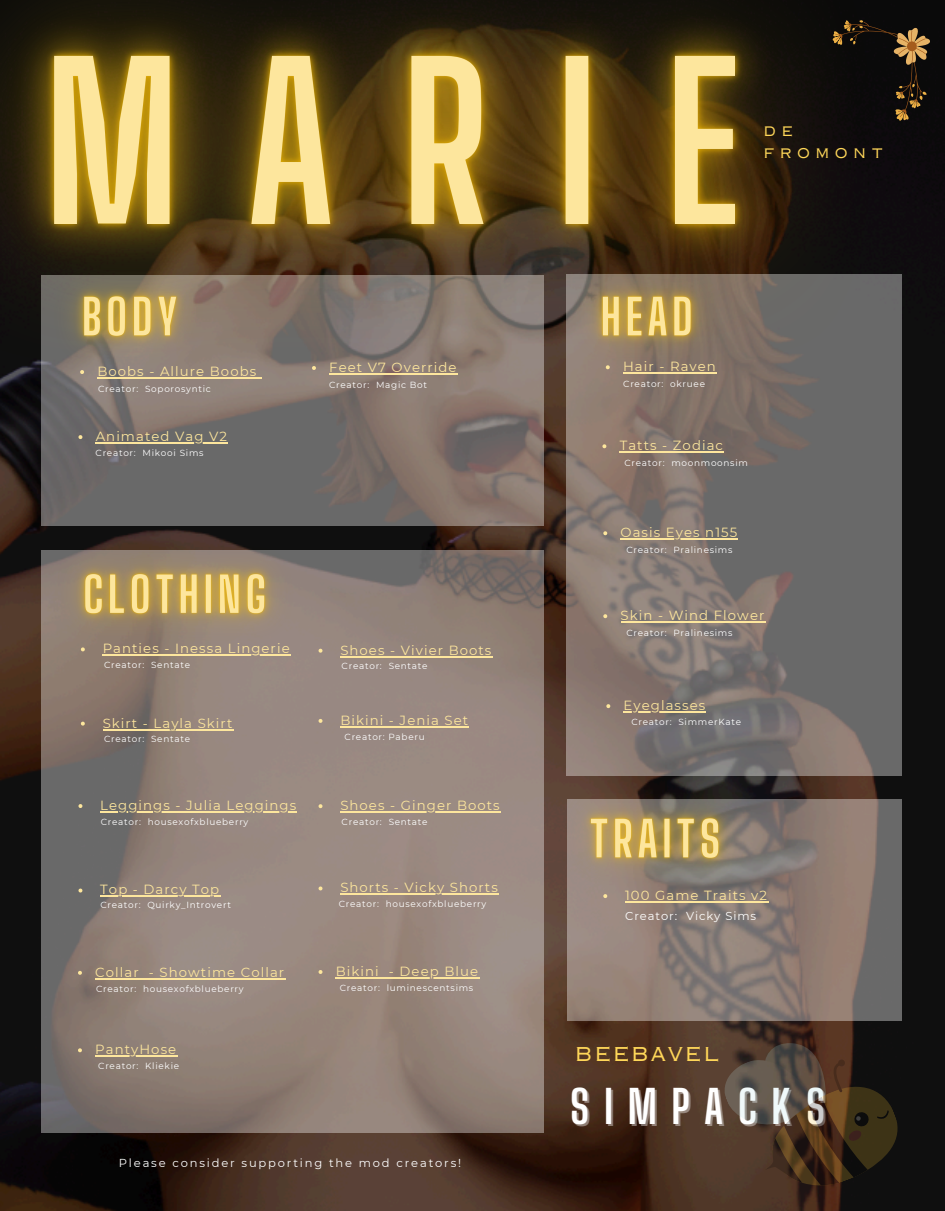
<style>
.page{position:relative;width:945px;height:1211px;background:#fff}
.page>*{position:absolute;margin:0;border:0;box-sizing:border-box;transform-origin:0 0}
.t1{font:700 45.41px "Big Shoulders Display";letter-spacing:.32em;color:#fff}
.t2{font:22.93px "Copperplate Gothic LT Pro 32 AB";letter-spacing:.08em;color:#ffd759}
.t3{font:15.75px/21.7px "Copperplate Gothic LT Pro 32 AB";letter-spacing:.36em;color:#ffd759}
.t4{font:13.3px "Montserrat";letter-spacing:.08em;color:#fde69d}
.t5{font:11.55px "Montserrat";letter-spacing:.16em;color:#fff}
.t6{font:11.55px "Montserrat";letter-spacing:.08em;color:#fff}
.t7{font:8.92px "Montserrat";letter-spacing:.08em;color:#fff}
</style>
<div class="page">
<img style="left:0;top:506px;width:945px;height:705px">
<svg style="left:41px;top:506px;width:502px;height:19px;fill:#696969"></svg>
<svg style="left:41px;top:550px;width:502px;height:583px;fill:#98857c"></svg>
<svg style="left:567px;top:506px;width:335px;height:270px"></svg>
<svg style="left:567px;top:799px;width:335px;height:221px"></svg>
<svg style="left:716px;top:1015px;width:195px;height:187px"></svg>
<img style="left:0;top:0;width:945px;height:506px">
<img style="left:536px;top:756px;width:244px;height:166px">
<svg style="left:603px;top:894px;width:4px;height:4px"></svg>
<hr style="left:625px;top:901px;width:143px;height:2px;background:#fde69d">
<img style="left:28px;top:234px;width:208px;height:166px">
<img style="left:29px;top:511px;width:296px;height:166px">
<img style="left:546px;top:234px;width:206px;height:166px">
<svg style="left:80px;top:370px;width:4px;height:4px"></svg>
<hr style="left:97px;top:377px;width:160px;height:2px;background:#fde69d">
<svg style="left:81px;top:647px;width:4px;height:4px"></svg>
<hr style="left:103px;top:655px;width:188px;height:1px;background:#fde69d">
<svg style="left:81px;top:722px;width:4px;height:3px"></svg>
<hr style="left:103px;top:729px;width:130px;height:1px;background:#fde69d">
<svg style="left:78px;top:804px;width:4px;height:4px"></svg>
<hr style="left:100px;top:811px;width:197px;height:1px;background:#fde69d">
<svg style="left:319px;top:886px;width:3px;height:4px"></svg>
<svg style="left:340px;top:894px;width:29px;height:1px"></svg>
<hr style="left:369px;top:894px;width:130px;height:1px;background:#fde69d">
<svg style="left:319px;top:804px;width:3px;height:4px"></svg>
<hr style="left:340px;top:811px;width:161px;height:2px;background:#fde69d">
<svg style="left:606px;top:365px;width:4px;height:4px"></svg>
<hr style="left:623px;top:372px;width:94px;height:2px;background:#fde69d">
<svg style="left:602px;top:444px;width:4px;height:4px"></svg>
<hr style="left:620px;top:451px;width:104px;height:2px;background:#fde69d">
<svg style="left:78px;top:888px;width:4px;height:4px"></svg>
<hr style="left:100px;top:896px;width:120px;height:1px;background:#fde69d">
<svg style="left:78px;top:435px;width:4px;height:4px"></svg>
<hr style="left:96px;top:442px;width:132px;height:2px;background:#fde69d">
<svg style="left:78px;top:971px;width:4px;height:4px"></svg>
<hr style="left:95px;top:978px;width:45px;height:1px;background:#fde69d">
<hr style="left:149px;top:978px;width:136px;height:1px;background:#fde69d">
<svg style="left:319px;top:970px;width:3px;height:4px"></svg>
<hr style="left:336px;top:977px;width:44px;height:1px;background:#fde69d">
<hr style="left:389px;top:977px;width:90px;height:1px;background:#fde69d">
<svg style="left:603px;top:531px;width:4px;height:4px"></svg>
<hr style="left:621px;top:538px;width:117px;height:2px;background:#fde69d">
<svg style="left:78px;top:1048px;width:4px;height:4px"></svg>
<hr style="left:95px;top:1055px;width:82px;height:2px;background:#fde69d">
<svg style="left:603px;top:614px;width:4px;height:4px"></svg>
<hr style="left:621px;top:621px;width:144px;height:2px;background:#fde69d">
<svg style="left:319px;top:649px;width:3px;height:4px"></svg>
<hr style="left:340px;top:656px;width:153px;height:1px;background:#fde69d">
<svg style="left:606px;top:704px;width:4px;height:4px"></svg>
<hr style="left:624px;top:711px;width:82px;height:2px;background:#fde69d">
<svg style="left:319px;top:719px;width:3px;height:4px"></svg>
<hr style="left:340px;top:726px;width:129px;height:1px;background:#fde69d">
<svg style="left:312px;top:366px;width:4px;height:4px"></svg>
<hr style="left:329px;top:373px;width:129px;height:2px;background:#fde69d">
<p class="t3" style="left:763px;top:121px;width:121px">D E<br>FROMONT</p>
<p class="t4" style="left:97px;top:363px;width:160px">Boobs - Allure Boobs</p>
<p class="t7" style="left:98px;top:383px;width:114px">Creator: Soporosyntic</p>
<h3 class="t4" style="left:329px;top:359px;width:129px">Feet V7 Override</h3>
<p class="t7" style="left:329px;top:379px;width:100px">Creator: Magic Bot</p>
<p class="t4" style="left:623px;top:358px;width:94px">Hair - Raven</p>
<p class="t7" style="left:623px;top:378px;width:83px">Creator: okruee</p>
<p class="t4" style="left:96px;top:428px;width:133px">Animated Vag V2</p>
<p class="t7" style="left:96px;top:447px;width:109px">Creator: Mikooi Sims</p>
<p class="t4" style="left:620px;top:437px;width:105px">Tatts - Zodiac</p>
<p class="t7" style="left:624px;top:457px;width:125px">Creator: moonmoonsim</p>
<p class="t4" style="left:621px;top:524px;width:118px">Oasis Eyes n155</p>
<p class="t7" style="left:626px;top:544px;width:108px">Creator: Pralinesims</p>
<h2 class="t4" style="left:621px;top:607px;width:145px">Skin - Wind Flower</h2>
<p class="t7" style="left:626px;top:627px;width:108px">Creator: Pralinesims</p>
<p class="t4" style="left:103px;top:640px;width:189px">Panties - Inessa Lingerie</p>
<p class="t7" style="left:104px;top:659px;width:87px">Creator: Sentate</p>
<h3 class="t4" style="left:340px;top:642px;width:153px">Shoes - Vivier Boots</h3>
<p class="t7" style="left:342px;top:661px;width:87px">Creator: Sentate</p>
<h3 class="t4" style="left:624px;top:697px;width:83px">Eyeglasses</h3>
<p class="t4" style="left:103px;top:715px;width:131px">Skirt - Layla Skirt</p>
<p class="t7" style="left:104px;top:734px;width:87px">Creator: Sentate</p>
<h3 class="t4" style="left:340px;top:712px;width:129px">Bikini - Jenia Set</h3>
<p class="t7" style="left:631px;top:716px;width:111px">Creator: SimmerKate</p>
<p class="t7" style="left:345px;top:731px;width:82px">Creator: Paberu</p>
<p class="t4" style="left:100px;top:797px;width:197px">Leggings - Julia Leggings</p>
<p class="t7" style="left:101px;top:816px;width:149px">Creator: housexofxblueberry</p>
<p class="t4" style="left:340px;top:797px;width:161px">Shoes - Ginger Boots</p>
<p class="t7" style="left:342px;top:816px;width:87px">Creator: Sentate</p>
<p class="t4" style="left:100px;top:881px;width:121px">Top - Darcy Top</p>
<p class="t7" style="left:100px;top:899px;width:132px">Creator: Quirky_Introvert</p>
<p class="t4" style="left:340px;top:879px;width:159px">Shorts - Vicky Shorts</p>
<p class="t7" style="left:339px;top:898px;width:149px">Creator: housexofxblueberry</p>
<p class="t4" style="left:625px;top:887px;width:143px">100 Game Traits v2</p>
<p class="t6" style="left:625px;top:909px;width:133px">Creator: Vicky Sims</p>
<p class="t4" style="left:95px;top:964px;width:190px">Collar - Showtime Collar</p>
<p class="t7" style="left:96px;top:983px;width:149px">Creator: housexofxblueberry</p>
<p class="t4" style="left:336px;top:963px;width:44px">Bikini</p>
<p class="t4" style="left:389px;top:963px;width:91px">- Deep Blue</p>
<p class="t7" style="left:340px;top:982px;width:135px">Creator: luminescentsims</p>
<p class="t4" style="left:95px;top:1041px;width:83px">PantyHose</p>
<h3 class="t7" style="left:98px;top:1060px;width:82px">Creator: Kliekie</h3>
<h4 class="t2" style="left:575px;top:1044px;width:145px">BEEBAVEL</h4>
<p class="t1" style="left:570px;top:1079px;width:257px">SIMPACKS</p>
<p class="t5" style="left:119px;top:1155px;width:344px">Please consider supporting the mod creators!</p>
</div>
